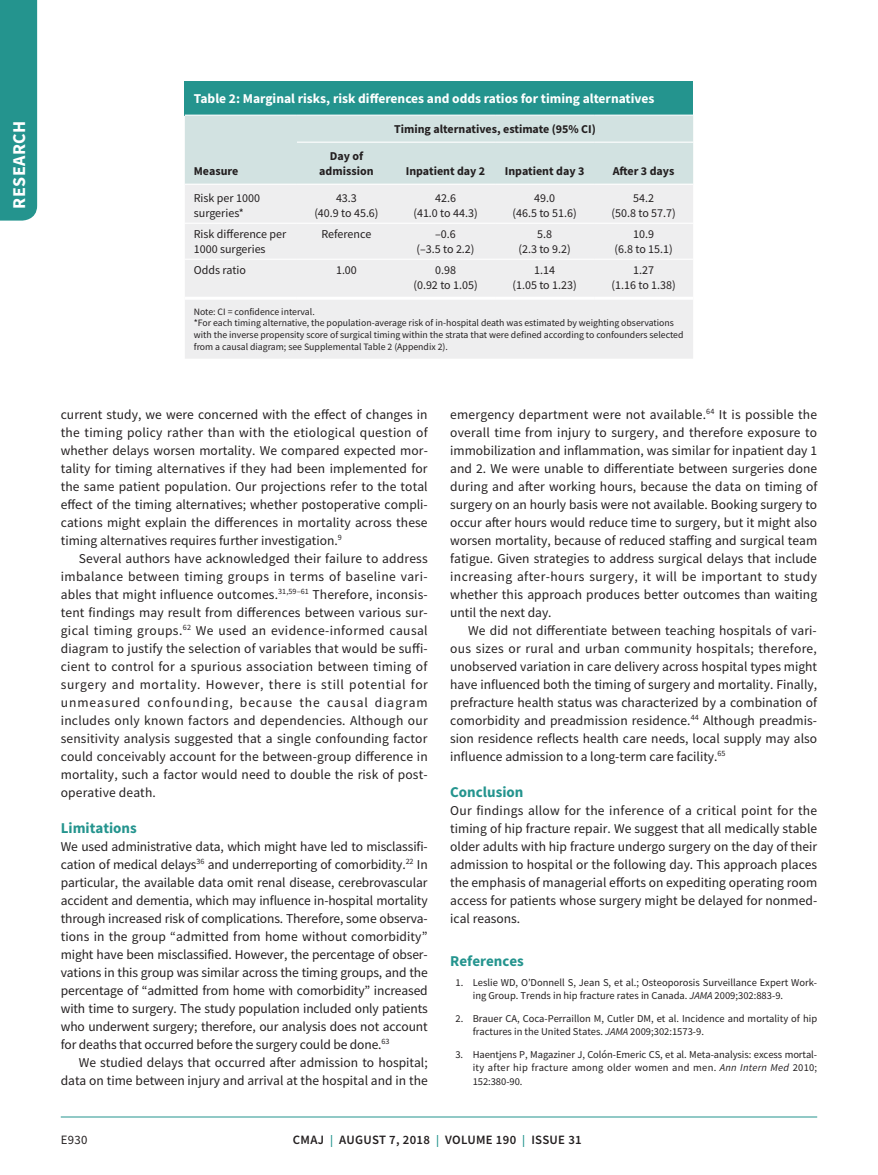
<style>
.page{position:relative;width:878px;height:1175px;background:#fff}
.page>*{position:absolute;margin:0;border:0;box-sizing:border-box;transform-origin:0 0}
.t1{font:700 18px "Source Sans Pro";letter-spacing:.025em;color:#fff}
.t2{font:700 15px "Source Sans Pro";color:#24948e}
.t3{font:13.5px/18px "Source Sans Pro";color:#231f20;text-align:justify}
.t4{font:700 13.5px "Source Sans Pro";color:#fff}
.t5{font:600 12.75px "Source Sans Pro";letter-spacing:.025em;color:#231f20}
.t6{font:12.75px "Source Sans Pro";color:#231f20}
.t7{font:12px/15px "Source Sans Pro";color:#231f20;text-align:center}
.t8{font:700 12px/15px "Source Sans Pro";color:#231f20;text-align:center}
.t9{font:10.5px/13.5px "Source Sans Pro";color:#231f20}
.t10{font:9.75px/11.7px "Source Sans Pro";color:#231f20}
.s1{font-style:italic}
.s2{font-size:12px;color:#24948e}
</style>
<div class="page">
<div style="left:0;top:0;width:37px;height:220px;background:#24948e"></div>
<hr style="left:61px;top:1116px;width:756px;height:1px;background:#24948e">
<div style="left:185px;top:81px;width:508px;height:34px;background:#24948e"></div>
<div style="left:185px;top:116px;width:508px;height:68px;background:#d2e2e1"></div>
<div style="left:185px;top:185px;width:508px;height:174px;background:#eeeeef"></div>
<hr style="left:185px;top:223px;width:112px;height:1px;background:#fff">
<hr style="left:297px;top:223px;width:99px;height:1px;background:#fff">
<hr style="left:396px;top:223px;width:99px;height:1px;background:#fff">
<hr style="left:495px;top:223px;width:99px;height:1px;background:#fff">
<hr style="left:594px;top:223px;width:99px;height:1px;background:#fff">
<hr style="left:185px;top:259px;width:112px;height:1px;background:#fff">
<hr style="left:297px;top:259px;width:99px;height:1px;background:#fff">
<hr style="left:396px;top:259px;width:99px;height:1px;background:#fff">
<hr style="left:495px;top:259px;width:99px;height:1px;background:#fff">
<hr style="left:594px;top:259px;width:99px;height:1px;background:#fff">
<hr style="left:185px;top:297px;width:112px;height:3px;background:#fff">
<hr style="left:297px;top:297px;width:99px;height:3px;background:#fff">
<hr style="left:396px;top:297px;width:99px;height:3px;background:#fff">
<hr style="left:495px;top:297px;width:99px;height:3px;background:#fff">
<hr style="left:594px;top:297px;width:99px;height:3px;background:#fff">
<hr style="left:297px;top:142px;width:99px;height:1px;background:#fff">
<hr style="left:396px;top:142px;width:99px;height:1px;background:#fff">
<hr style="left:495px;top:142px;width:99px;height:1px;background:#fff">
<hr style="left:594px;top:142px;width:99px;height:1px;background:#fff">
<h1 class="t1" style="left:7px;top:208px;width:89px;rotate:-90deg">RESEARCH</h1>
<p class="t4" style="left:194px;top:90px;width:462px">Table 2: Marginal risks, risk differences and odds ratios for timing alternatives</p>
<p class="t8" style="left:394px;top:121px;width:203px">Timing alternatives, estimate (95% CI)</p>
<p class="t8" style="left:194px;top:163px;width:46px">Measure</p>
<p class="t8" style="left:319px;top:148px;width:56px">Day of admission</p>
<p class="t8" style="left:406px;top:163px;width:81px">Inpatient day 2</p>
<p class="t8" style="left:505px;top:163px;width:81px">Inpatient day 3</p>
<p class="t8" style="left:612px;top:163px;width:63px">After 3 days</p>
<p class="t7" style="left:194px;top:191px;width:68px;text-align:left">Risk per 1000 surgeries*</p>
<p class="t7" style="left:314px;top:191px;width:66px">43.3<br>(40.9 to 45.6)</p>
<p class="t7" style="left:413px;top:191px;width:66px">42.6<br>(41.0 to 44.3)</p>
<p class="t7" style="left:512px;top:191px;width:66px">49.0<br>(46.5 to 51.6)</p>
<p class="t7" style="left:611px;top:191px;width:66px">54.2<br>(50.8 to 57.7)</p>
<p class="t7" style="left:194px;top:227px;width:94px;text-align:left">Risk difference per<br>1000 surgeries</p>
<p class="t7" style="left:321px;top:227px;width:51px">Reference</p>
<p class="t7" style="left:416px;top:227px;width:60px">–0.6<br>(–3.5 to 2.2)</p>
<p class="t7" style="left:518px;top:227px;width:54px">5.8<br>(2.3 to 9.2)</p>
<p class="t7" style="left:614px;top:227px;width:60px">10.9<br>(6.8 to 15.1)</p>
<p class="t7" style="left:194px;top:263px;width:53px">Odds ratio</p>
<p class="t7" style="left:336px;top:263px;width:22px">1.00</p>
<p class="t7" style="left:413px;top:263px;width:66px">0.98<br>(0.92 to 1.05)</p>
<p class="t7" style="left:512px;top:263px;width:66px">1.14<br>(1.05 to 1.23)</p>
<p class="t7" style="left:611px;top:263px;width:66px">1.27<br>(1.16 to 1.38)</p>
<p class="t10" style="left:194px;top:305px;width:491px">Note: CI = confidence interval.<br>*For each timing alternative, the population-average risk of in-hospital death was estimated by weighting observations with the inverse propensity score of surgical timing within the strata that were defined according to confounders selected from a causal diagram; see Supplemental Table 2 (Appendix 2).</p>
<p class="t3" style="left:61px;top:405px;width:368px">current study, we were concerned with the effect of changes in the timing policy rather than with the etiological question of whether delays worsen mortality. We compared expected mor&shy;tality for timing alternatives if they had been implemented for the same patient population. Our projections refer to the total effect of the timing alternatives; whether postoperative compli&shy;cations might explain the differences in mortality across these timing alternatives requires further investigation.<sup>9</sup></p>
<p class="t3" style="left:61px;top:549px;width:368px;text-indent:18px">Several authors have acknowledged their failure to address imbalance between timing groups in terms of baseline vari&shy;ables that might influence outcomes.<sup>31,59–61</sup> Therefore, inconsis&shy;tent findings may result from differences between various sur&shy;gical timing groups.<sup>62</sup> We used an evidence-informed causal diagram to justify the selection of variables that would be suffi&shy;cient to control for a spurious association between timing of surgery and mortality. However, there is still potential for unmeasured confounding, because the causal diagram includes only known factors and dependencies. Although our sensitivity analysis suggested that a single confounding factor could conceivably account for the between-group difference in mortality, such a factor would need to double the risk of post&shy;operative death.</p>
<p class="t2" style="left:61px;top:817px;width:77px">Limitations</p>
<p class="t3" style="left:61px;top:837px;width:368px">We used administrative data, which might have led to misclassifi&shy;cation of medical delays<sup>36</sup> and underreporting of comorbidity.<sup>22</sup> In particular, the available data omit renal disease, cerebrovascular accident and dementia, which may influence in-hospital mortality through increased risk of complications. Therefore, some observa&shy;tions in the group “admitted from home without comorbidity” might have been misclassified. However, the percentage of obser&shy;vations in this group was similar across the timing groups, and the percentage of “admitted from home with comorbidity” increased with time to surgery. The study population included only patients who underwent surgery; therefore, our analysis does not account for deaths that occurred before the surgery could be done.<sup>63</sup></p>
<p class="t3" style="left:61px;top:1053px;width:368px;text-align:right">We studied delays that occurred after admission to hospital; data on time between injury and arrival at the hospital and in the</p>
<p class="t3" style="left:450px;top:405px;width:369px">emergency department were not available.<sup>64</sup> It is possible the overall time from injury to surgery, and therefore exposure to immobilization and inflammation, was similar for inpatient day 1 and 2. We were unable to differentiate between surgeries done during and after working hours, because the data on timing of surgery on an hourly basis were not available. Booking surgery to occur after hours would reduce time to surgery, but it might also worsen mortality, because of reduced staffing and surgical team fatigue. Given strategies to address surgical delays that include increasing after-hours surgery, it will be important to study whether this approach produces better outcomes than waiting until the next day.</p>
<p class="t3" style="left:450px;top:621px;width:368px;text-indent:18px">We did not differentiate between teaching hospitals of vari&shy;ous sizes or rural and urban community hospitals; therefore, unobserved variation in care delivery across hospital types might have influenced both the timing of surgery and mortality. Finally, prefracture health status was characterized by a combination of comorbidity and preadmission residence.<sup>44</sup> Although preadmis&shy;sion residence reflects health care needs, local supply may also influence admission to a long-term care facility.<sup>65</sup></p>
<p class="t2" style="left:450px;top:781px;width:75px">Conclusion</p>
<p class="t3" style="left:450px;top:801px;width:368px">Our findings allow for the inference of a critical point for the timing of hip fracture repair. We suggest that all medically stable older adults with hip fracture undergo surgery on the day of their admission to hospital or the following day. This approach places the emphasis of managerial efforts on expediting operating room access for patients whose surgery might be delayed for nonmed&shy;ical reasons.</p>
<p class="t2" style="left:450px;top:951px;width:75px">References</p>
<p class="t9" style="left:472px;top:975px;width:346px;text-indent:-17px">1. Leslie WD, O’Donnell S, Jean S, et al.; Osteoporosis Surveillance Expert Work&shy;ing Group. Trends in hip fracture rates in Canada. <span class="s1">JAMA</span> 2009;302:883-9.</p>
<p class="t9" style="left:472px;top:1011px;width:346px;text-indent:-17px">2. Brauer CA, Coca-Perraillon M, Cutler DM, et al. Incidence and mortality of hip fractures in the United States. <span class="s1">JAMA</span> 2009;302:1573-9.</p>
<p class="t9" style="left:472px;top:1047px;width:346px;text-align:justify;text-indent:-17px">3. Haentjens P, Magaziner J, Colón-Emeric CS, et al. Meta-analysis: excess mortal&shy;ity after hip fracture among older women and men. <span class="s1">Ann Intern Med</span> 2010; 152:380-90.</p>
<p class="t6" style="left:61px;top:1132px;width:28px">E930</p>
<p class="t5" style="left:293px;top:1131px;width:290px">CMAJ <span class="s2">|</span> AUGUST 7, 2018 <span class="s2">|</span> VOLUME 190 <span class="s2">|</span> ISSUE 31</p>
</div>
